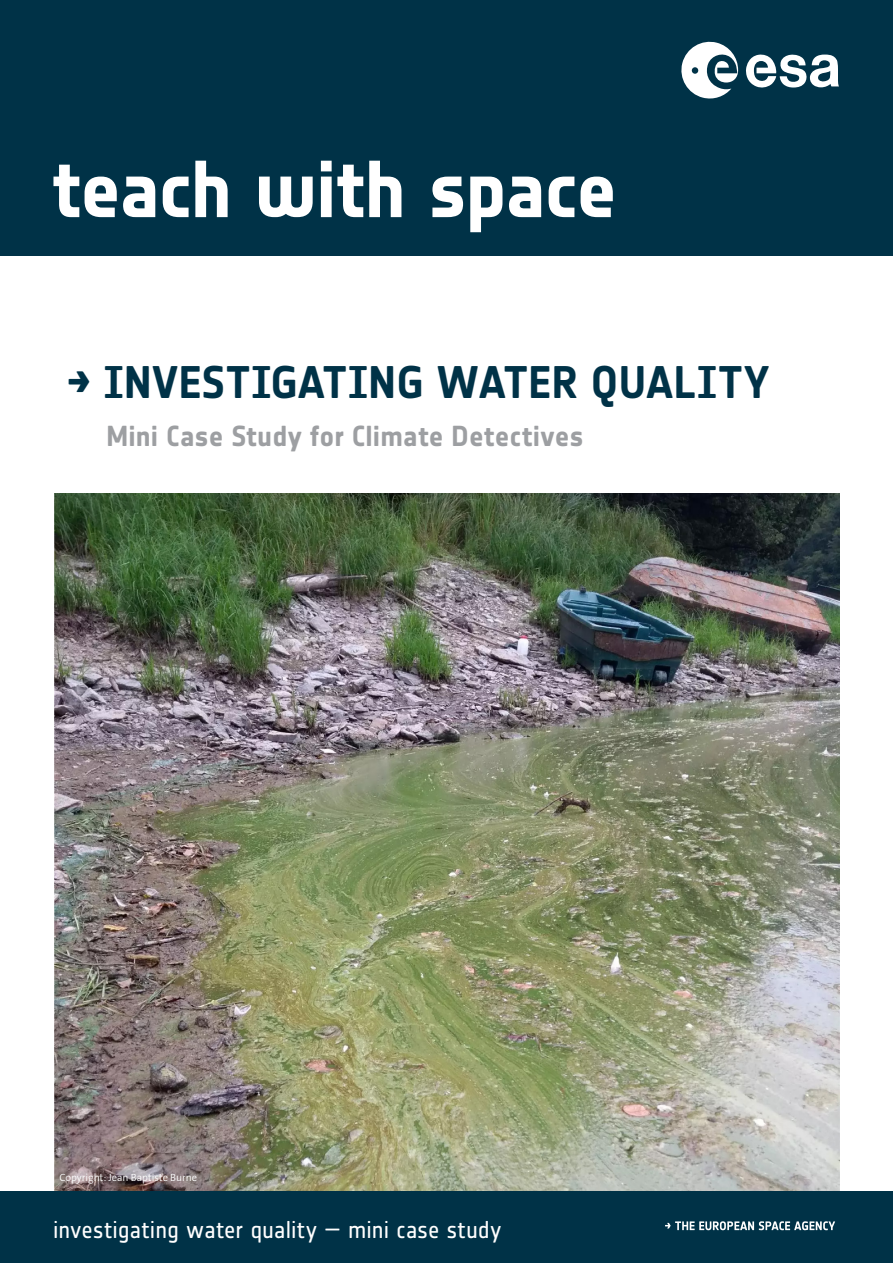
<style>
.page{position:relative;width:893px;height:1263px;background:#fff}
.page>*{position:absolute;margin:0;border:0;box-sizing:border-box;transform-origin:0 0}
.t1{font:79.5px "Notes Style Bold Tf";letter-spacing:-.01em;color:#fff}
.t2{font:700 45px "Notes Esa";letter-spacing:.01em;color:#003247}
.t3{font:700 28.5px "Notes Esa";letter-spacing:.005em;color:#9d9fa2}
.t4{font:24px "Notes Esa";letter-spacing:.005em;color:#fff}
.Copyright{font:300 10.5px "The Sans Os F";letter-spacing:-.005em;color:#fff}
</style>
<div class="page">
<div style="left:0;top:0;width:893px;height:256px;background:#003247"></div>
<svg style="left:746px;top:54px;width:93px;height:34px"></svg>
<svg style="left:681px;top:42px;width:57px;height:57px"></svg>
<div style="left:0;top:1191px;width:893px;height:72px;background:#003247"></div>
<svg style="left:665px;top:1221px;width:170px;height:9px"></svg>
<img style="left:54px;top:493px;width:785px;height:698px">
<p class="t1" style="left:52px;top:142px;width:566px">teach with space</p>
<p class="t2" style="left:67px;top:356px;width:704px">→ INVESTIGATING WATER QUALITY</p>
<p class="t3" style="left:106px;top:419px;width:479px">Mini Case Study for Climate Detectives</p>
<p class="Copyright" style="left:60px;top:1171px;width:139px">Copyright: Jean Baptiste Burne</p>
<p class="t4" style="left:53px;top:1215px;width:449px">investigating water quality — mini case study</p>
</div>
